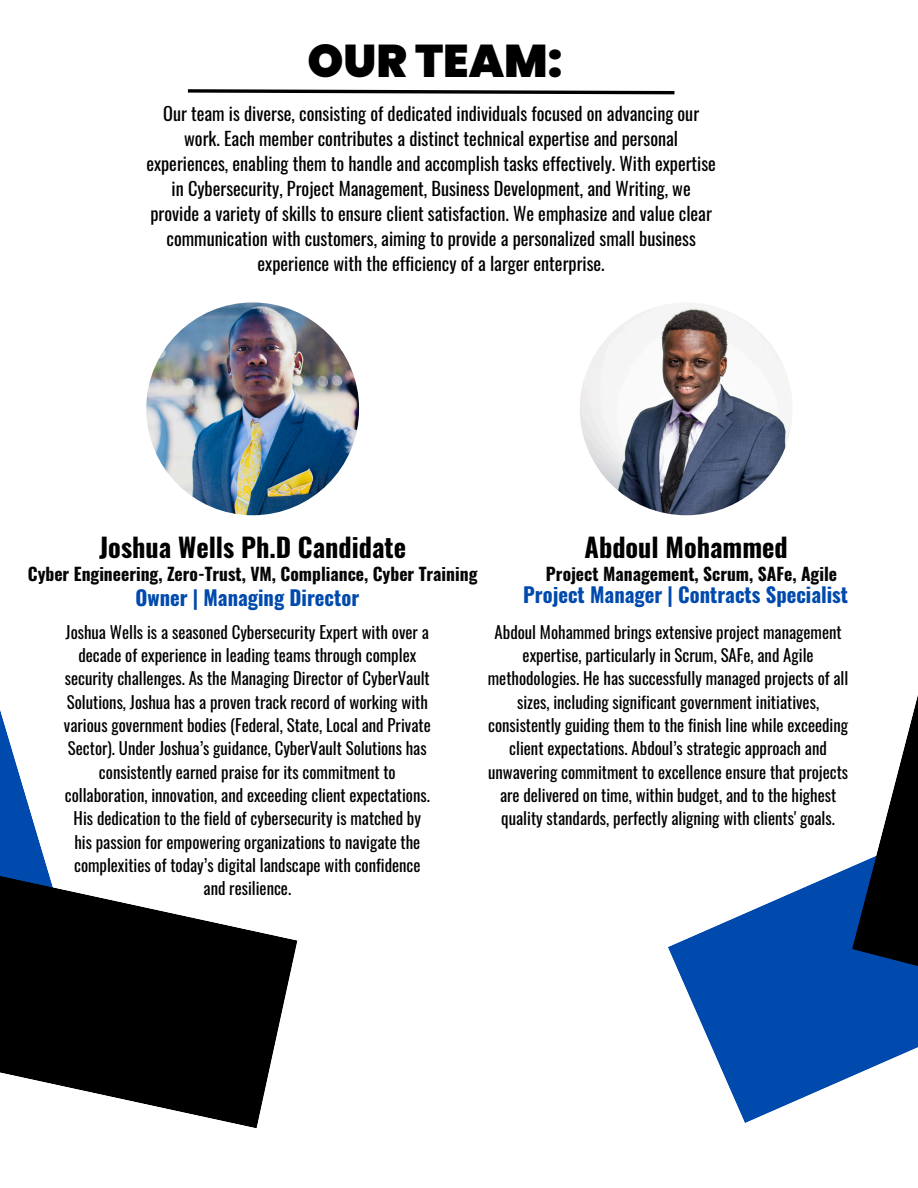
<style>
.page{position:relative;width:918px;height:1188px;background:#fff}
.page>*{position:absolute;margin:0;border:0;box-sizing:border-box;transform-origin:0 0}
.t1{font:900 45.75px "Poppins";color:#000}
.t2{font:700 26.25px "Oswald";color:#000}
.t3{font:700 20.55px "Oswald";color:#004aad}
.t4{font:18.3px/24.9px "Oswald";color:#000;text-align:center}
.t5{font:700 17.55px "Oswald";color:#050505}
.t6{font:16.8px/23.2px "Oswald";color:#000;text-align:center}
</style>
<div class="page">
<img style="left:146px;top:302px;width:213px;height:213px;border-radius:50%">
<img style="left:580px;top:302px;width:213px;height:213px;border-radius:50%">
<svg style="left:0;top:710px;width:48px;height:160px"></svg>
<svg style="left:0;top:870px;width:297px;height:258px;fill:#000"></svg>
<svg style="left:668px;top:866px;width:250px;height:257px;fill:#004aad"></svg>
<svg style="left:852px;top:695px;width:66px;height:302px"></svg>
<svg style="left:187px;top:89px;width:488px;height:6px"></svg>
<h4 class="t1" style="left:308px;top:28px;width:256px">OUR TEAM:</h4>
<h3 class="t4" style="left:146px;top:100px;width:571px">Our team is diverse, consisting of dedicated individuals focused on advancing our work. Each member contributes a distinct technical expertise and personal experiences, enabling them to handle and accomplish tasks effectively. With expertise in Cybersecurity, Project Management, Business Development, and Writing, we provide a variety of skills to ensure client satisfaction. We emphasize and value clear communication with customers, aiming to provide a personalized small business experience with the efficiency of a larger enterprise.</h3>
<p class="t2" style="left:99px;top:527px;width:309px">Joshua Wells Ph.D Candidate</p>
<p class="t3" style="left:135px;top:581px;width:225px">Owner | Managing Director</p>
<h2 class="t6" style="left:64px;top:620px;width:368px">Joshua Wells is a seasoned Cybersecurity Expert with over a decade of experience in leading teams through complex security challenges. As the Managing Director of CyberVault Solutions, Joshua has a proven track record of working with various government bodies (Federal, State, Local and Private Sector). Under Joshua’s guidance, CyberVault Solutions has consistently earned praise for its commitment to collaboration, innovation, and exceeding client expectations.<br>His dedication to the field of cybersecurity is matched by his passion for empowering organizations to navigate the complexities of today’s digital landscape with confidence and resilience.</h2>
<h2 class="t2" style="left:585px;top:527px;width:205px">Abdoul Mohammed</h2>
<h4 class="t3" style="left:523px;top:578px;width:326px">Project Manager | Contracts Specialist</h4>
<p class="t5" style="left:28px;top:560px;width:451px">Cyber Engineering, Zero-Trust, VM, Compliance, Cyber Training</p>
<p class="t5" style="left:546px;top:560px;width:293px">Project Management, Scrum, SAFe, Agile</p>
<h3 class="t6" style="left:488px;top:620px;width:362px">Abdoul Mohammed brings extensive project management expertise, particularly in Scrum, SAFe, and Agile methodologies. He has successfully managed projects of all sizes, including significant government initiatives, consistently guiding them to the finish line while exceeding client expectations. Abdoul’s strategic approach and unwavering commitment to excellence ensure that projects are delivered on time, within budget, and to the highest quality standards, perfectly aligning with clients' goals.</h3>
</div>
